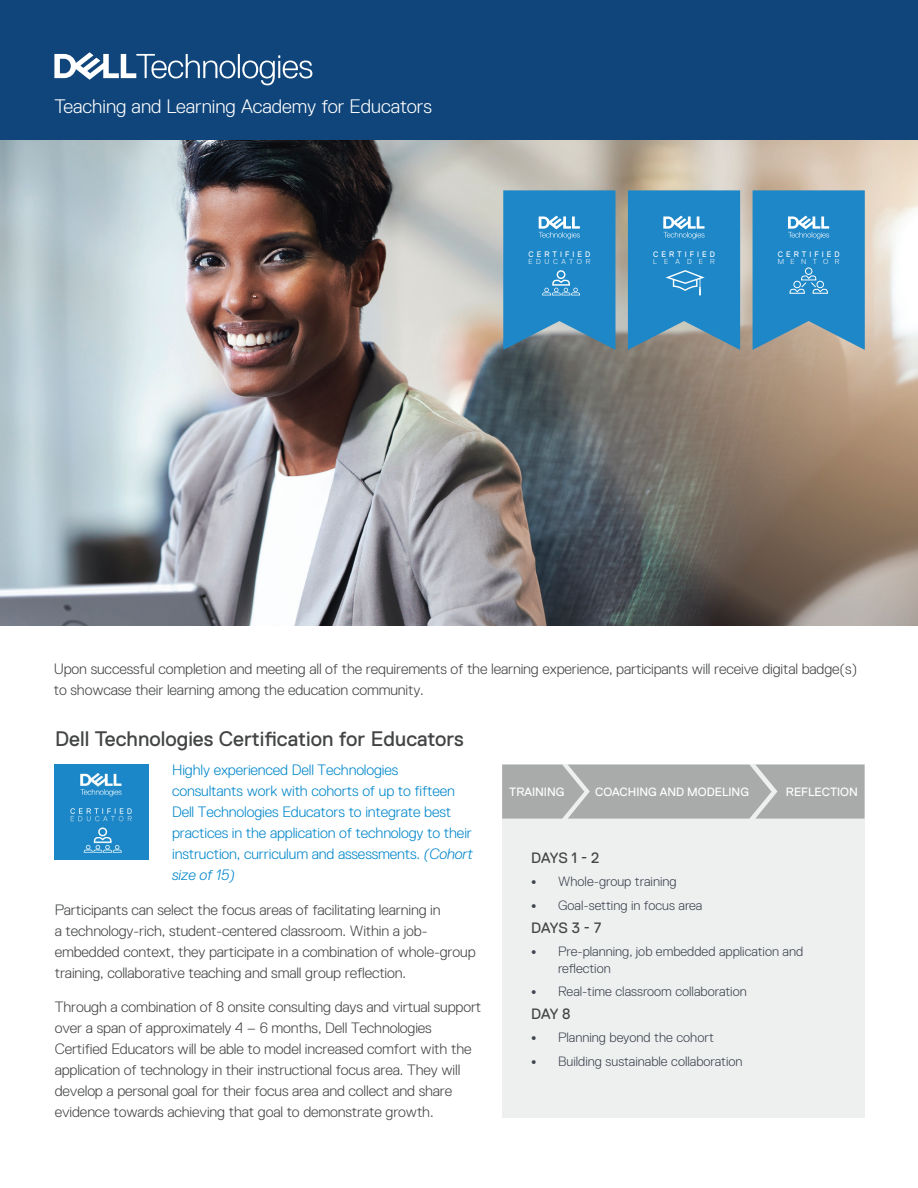
<style>
.page{position:relative;width:918px;height:1188px;background:#fff}
.page>*{position:absolute;margin:0;border:0;box-sizing:border-box;transform-origin:0 0}
.t1{font:21px "Dell Replica";color:#434445}
.t2{font:300 19.5px "Dell Replica";color:#fff}
.t3{font:300 15px/21px "Replica";letter-spacing:-.01em;color:#434445}
.t4{font:300 15px/21px "Replica";letter-spacing:-.01em;color:#0087cb}
.t5{font:15px "Dell Replica";letter-spacing:-.01em;color:#434445}
.t6{font:300 13.5px/16.5px "Dell Replica";color:#3e444f}
.t7{font:12px "Dell Replica";color:#fff}
.t8{font:7.95px "Dell Replica";letter-spacing:.395em;color:#fff;scale:.96 1}
.t9{font:300 7.2px "Dell Replica";letter-spacing:.89em;color:#fff}
.t10{font:300 7.2px "Dell Replica";letter-spacing:.5em;color:#fff}
.s1{font-style:italic}
.s2{font-family:"Museo Sans 300";font-weight:400}
</style>
<div class="page">
<div style="left:0;top:0;width:918px;height:141px;background:#0f457a"></div>
<svg style="left:54px;top:52px;width:258px;height:33px"></svg>
<div style="left:502px;top:765px;width:363px;height:353px;background:#eef0f0"></div>
<div style="left:502px;top:765px;width:363px;height:54px;background:#a9aaaa"></div>
<img style="left:54px;top:765px;width:94px;height:94px">
<img style="left:0;top:141px;width:918px;height:484px">
<svg style="left:753px;top:190px;width:112px;height:160px;background:#328dc4"></svg>
<svg style="left:503px;top:190px;width:113px;height:160px;background:#2d8ac2"></svg>
<svg style="left:628px;top:190px;width:112px;height:160px;background:#2f8bc3"></svg>
<h2 class="t2" style="left:54px;top:95px;width:379px">Teaching and Learning Academy for Educators</h2>
<p class="t8" style="left:528px;top:249px;width:66px">CERTIFIED</p>
<p class="t10" style="left:528px;top:257px;width:63px">EDUCATOR</p>
<p class="t8" style="left:653px;top:249px;width:66px">CERTIFIED</p>
<p class="t9" style="left:653px;top:257px;width:63px">LEADER</p>
<p class="t8" style="left:778px;top:249px;width:66px">CERTIFIED</p>
<p class="t9" style="left:778px;top:257px;width:63px">MENTOR</p>
<p class="t3" style="left:54px;top:658px;width:805px">Upon successful completion and meeting all of the requirements of the learning experience, participants will receive digital badge(s) to showcase their learning among the education community.</p>
<h1 class="t1" style="left:55px;top:727px;width:410px">Dell Technologies Certification for Educators</h1>
<p class="t4" style="left:172px;top:759px;width:302px">Highly experienced Dell Technologies consultants work with cohorts of up to fifteen Dell Technologies Educators to integrate best practices in the application of technology to their instruction, curriculum and assessments. <span class="s1">(Cohort size of 15)</span></p>
<p class="t3" style="left:55px;top:899px;width:422px">Participants can select the focus areas of facilitating learning in<br>a technology-rich, student-centered classroom. Within a job&shy;embedded context, they participate in a combination of whole-group training, collaborative teaching and small group reflection.</p>
<p class="t3" style="left:55px;top:996px;width:428px">Through a combination of 8 onsite consulting days and virtual support over a span of approximately 4 – 6 months, Dell Technologies Certified Educators will be able to model increased comfort with the application of technology in their instructional focus area. They will develop a personal goal for their focus area and collect and share evidence towards achieving that goal to demonstrate growth.</p>
<p class="t7" style="left:509px;top:785px;width:57px">TRAINING</p>
<p class="t7" style="left:595px;top:785px;width:155px">COACHING AND MODELING</p>
<p class="t7" style="left:786px;top:785px;width:73px">REFLECTION</p>
<p class="t5" style="left:531px;top:850px;width:70px">DAYS 1 - 2</p>
<p class="t6" style="left:531px;top:874px;width:147px"><span class="s2">•</span> Whole-group training</p>
<p class="t6" style="left:531px;top:897px;width:173px"><span class="s2">•</span> Goal-setting in focus area</p>
<p class="t5" style="left:531px;top:919px;width:72px">DAYS 3 - 7</p>
<p class="t6" style="left:558px;top:943px;width:247px;text-indent:-27px"><span class="s2">•</span> Pre-planning, job embedded application and reflection</p>
<p class="t6" style="left:531px;top:983px;width:217px"><span class="s2">•</span> Real-time classroom collaboration</p>
<p class="t5" style="left:531px;top:1006px;width:41px">DAY 8</p>
<p class="t6" style="left:531px;top:1030px;width:184px"><span class="s2">•</span> Planning beyond the cohort</p>
<p class="t6" style="left:531px;top:1053px;width:213px"><span class="s2">•</span> Building sustainable collaboration</p>
</div>
